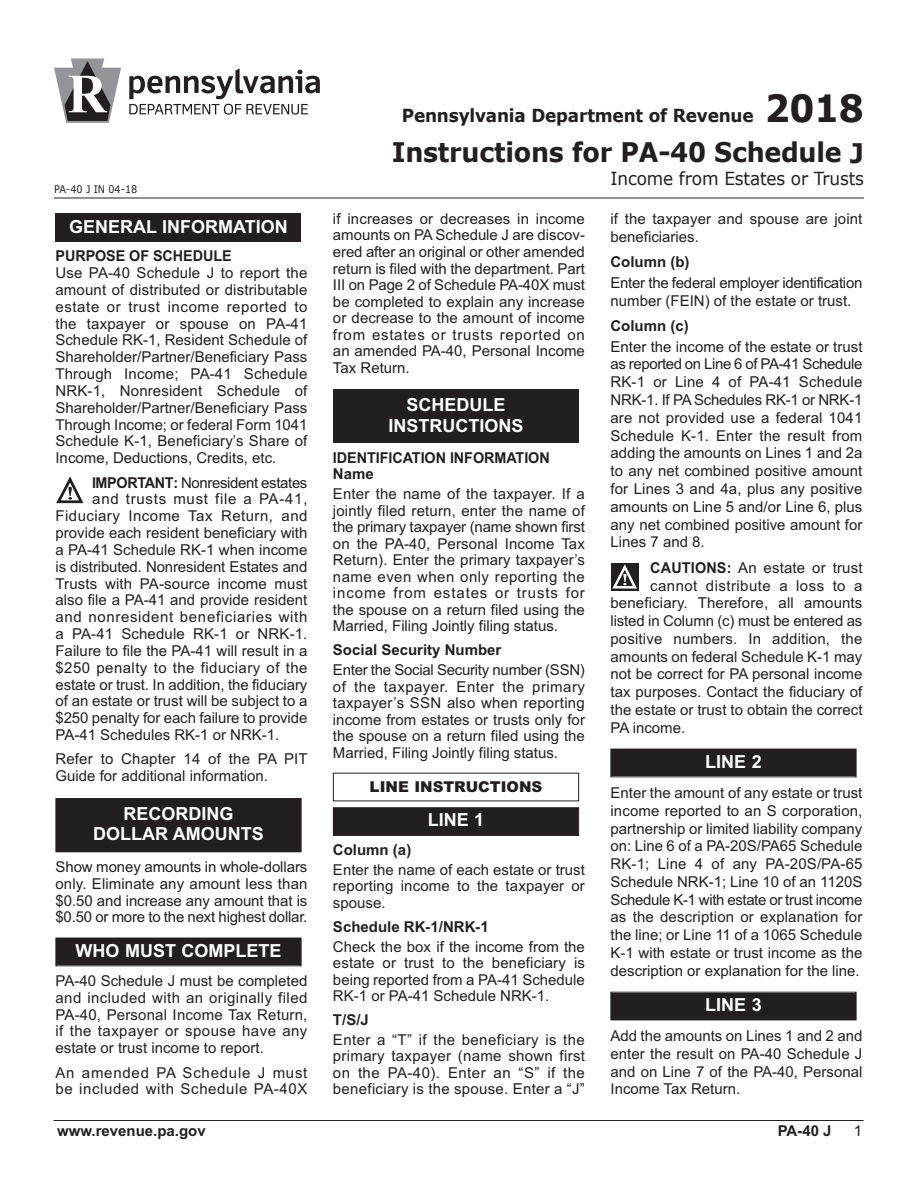
<style>
.page{position:relative;width:918px;height:1188px;background:#fff}
.page>*{position:absolute;margin:0;border:0;box-sizing:border-box;transform-origin:0 0}
.t1{font:700 27px "Verdana";letter-spacing:-.01em;color:#231f20;scale:.94 1}
.t2{font:700 18px/19.5px "Arial";color:#fff;text-align:center}
.t3{font:700 18px "Verdana";letter-spacing:-.01em;color:#231f20;scale:.94 1}
.t4{font:18px "Verdana";letter-spacing:-.01em;color:#231f20;scale:.94 1}
.t5{font:15px/16.5px "Arial";color:#231f20;text-align:justify}
.t6{font:700 15px "Arial";color:#231f20}
.t7{font:15px "Arial";letter-spacing:.03em;color:#231f20}
.t8{font:15px/16.8px "Arial";letter-spacing:.04em;color:#231f20}
.t9{font:700 15px/16.5px "Arial";color:#231f20;scale:.96 1}
.t10{font:15px "Arial";letter-spacing:.045em;color:#231f20}
.t11{font:15px "Arial";letter-spacing:-.025em;color:#231f20}
.t12{font:15px "Arial";letter-spacing:.05em;color:#231f20}
.t13{font:900 15px "Arial";color:#231f20}
.t14{font:10.5px "Verdana";color:#231f20;scale:.92 1}
.s1{font-weight:700}
.s2{font-size:37.5px}
</style>
<div class="page">
<hr style="left:54px;top:1120px;width:810px;height:1px;background:#231f20">
<hr style="left:54px;top:198px;width:810px;height:1px;background:#231f20">
<div style="left:56px;top:799px;width:245px;height:52px;background:#231f20"></div>
<div style="left:56px;top:798px;width:246px;height:54px;border:1px solid #231f20"></div>
<div style="left:56px;top:938px;width:245px;height:27px;background:#231f20"></div>
<div style="left:56px;top:938px;width:246px;height:28px;border:1px solid #231f20"></div>
<div style="left:611px;top:749px;width:245px;height:27px;background:#231f20"></div>
<div style="left:610px;top:749px;width:246px;height:28px;border:1px solid #231f20"></div>
<div style="left:334px;top:808px;width:244px;height:27px;background:#231f20"></div>
<div style="left:333px;top:807px;width:246px;height:29px;border:1px solid #231f20"></div>
<div style="left:611px;top:993px;width:245px;height:27px;background:#231f20"></div>
<div style="left:610px;top:992px;width:246px;height:28px;border:1px solid #231f20"></div>
<div style="left:611px;top:563px;width:27px;height:27px;background:#231f20"></div>
<svg style="left:612px;top:564px;width:27px;height:26px"></svg>
<svg style="left:56px;top:477px;width:27px;height:27px"></svg>
<div style="left:56px;top:213px;width:246px;height:29px;background:#231f20"></div>
<div style="left:333px;top:389px;width:246px;height:54px;background:#231f20"></div>
<svg style="left:129px;top:68px;width:191px;height:47px"></svg>
<svg style="left:54px;top:58px;width:67px;height:65px"></svg>
<p class="t14" style="left:54px;top:182px;width:92px">PA-40 J IN 04-18</p>
<p class="t2" style="left:69px;top:219px;width:220px">GENERAL INFORMATION</p>
<p class="t9" style="left:55px;top:249px;width:185px">PURPOSE OF SCHEDULE</p>
<p class="t5" style="left:55px;top:266px;width:253px">Use PA-40 Schedule J to report the amount of distributed or distributable estate or trust income reported to the taxpayer or spouse on PA-41<br>Schedule RK-1, Resident Schedule of Shareholder/Partner/Beneficiary Pass Through Income; PA-41 Schedule NRK-1, Nonresident Schedule of Shareholder/Partner/Beneficiary Pass Through Income; or federal Form 1041<br>Schedule K-1, Beneficiary’s Share of Income, Deductions, Credits, etc.</p>
<p class="t11" style="left:92px;top:477px;width:217px"><span class="s1">IMPORTANT:</span> Nonresident estates</p>
<p class="t12" style="left:92px;top:494px;width:217px">and trusts must file a PA-41,</p>
<p class="t7" style="left:55px;top:511px;width:253px">Fiduciary Income Tax Return, and</p>
<p class="t5" style="left:55px;top:526px;width:253px">provide each resident beneficiary with</p>
<p class="t5" style="left:55px;top:543px;width:253px">a PA-41 Schedule RK-1 when income</p>
<p class="t5" style="left:55px;top:560px;width:253px">is distributed. Nonresident Estates and</p>
<p class="t5" style="left:55px;top:577px;width:253px">Trusts with PA-source income must</p>
<p class="t5" style="left:55px;top:593px;width:253px">also file a PA-41 and provide resident</p>
<p class="t10" style="left:55px;top:612px;width:253px">and nonresident beneficiaries with</p>
<p class="t5" style="left:55px;top:627px;width:253px">a PA-41 Schedule RK-1 or NRK-1.</p>
<p class="t5" style="left:55px;top:644px;width:253px">Failure to file the PA-41 will result in a</p>
<p class="t7" style="left:55px;top:662px;width:253px">$250 penalty to the fiduciary of the</p>
<p class="t5" style="left:55px;top:678px;width:253px">estate or trust. In addition, the fiduciary</p>
<p class="t5" style="left:55px;top:694px;width:253px">of an estate or trust will be subject to a</p>
<p class="t5" style="left:55px;top:711px;width:253px">$250 penalty for each failure to provide</p>
<p class="t5" style="left:55px;top:728px;width:225px">PA-41 Schedules RK-1 or NRK-1.</p>
<p class="t5" style="left:55px;top:752px;width:254px">Refer to Chapter 14 of the PA PIT<br>Guide for additional information.</p>
<p class="t2" style="left:93px;top:806px;width:172px">RECORDING<br>DOLLAR AMOUNTS</p>
<p class="t5" style="left:55px;top:860px;width:253px">Show money amounts in whole-dollars only. Eliminate any amount less than $0.50 and increase any amount that is $0.50 or more to the next highest dollar.</p>
<p class="t2" style="left:76px;top:942px;width:208px">WHO MUST COMPLETE</p>
<p class="t5" style="left:55px;top:974px;width:253px">PA-40 Schedule J must be completed and included with an originally filed PA-40, Personal Income Tax Return, if the taxpayer or spouse have any estate or trust income to report.</p>
<p class="t8" style="left:55px;top:1065px;width:253px">An amended PA Schedule J must be included with Schedule PA-40X</p>
<p class="t3" style="left:402px;top:104px;width:493px">Pennsylvania Department of Revenue <span class="s2">2018</span></p>
<h1 class="t1" style="left:392px;top:135px;width:504px">Instructions for PA-40 Schedule J</h1>
<p class="t4" style="left:611px;top:167px;width:271px">Income from Estates or Trusts</p>
<p class="t5" style="left:333px;top:212px;width:254px">if increases or decreases in income amounts on PA Schedule J are discov&shy;ered after an original or other amended return is filed with the department. Part III on Page 2 of Schedule PA-40X must be completed to explain any increase or decrease to the amount of income from estates or trusts reported on an amended PA-40, Personal Income Tax Return.</p>
<p class="t2" style="left:389px;top:396px;width:136px;line-height:21px">SCHEDULE<br>INSTRUCTIONS</p>
<p class="t9" style="left:333px;top:451px;width:227px">IDENTIFICATION INFORMATION<br>Name</p>
<p class="t5" style="left:333px;top:487px;width:254px">Enter the name of the taxpayer. If a jointly filed return, enter the name of the primary taxpayer (name shown first on the PA-40, Personal Income Tax Return). Enter the primary taxpayer’s name even when only reporting the income from estates or trusts for the spouse on a return filed using the Married, Filing Jointly filing status.</p>
<p class="t6" style="left:333px;top:645px;width:170px">Social Security Number</p>
<p class="t5" style="left:333px;top:663px;width:254px">Enter the Social Security number (SSN) of the taxpayer. Enter the primary taxpayer’s SSN also when reporting income from estates or trusts only for the spouse on a return filed using the Married, Filing Jointly filing status.</p>
<p class="t13" style="left:370px;top:778px;width:174px">LINE INSTRUCTIONS</p>
<p class="t2" style="left:428px;top:812px;width:58px">LINE 1</p>
<p class="t6" style="left:333px;top:845px;width:80px">Column (a)</p>
<p class="t5" style="left:333px;top:863px;width:253px">Enter the name of each estate or trust reporting income to the taxpayer or spouse.</p>
<p class="t6" style="left:333px;top:921px;width:157px">Schedule RK-1/NRK-1</p>
<p class="t5" style="left:333px;top:940px;width:253px">Check the box if the income from the estate or trust to the beneficiary is being reported from a PA-41 Schedule RK-1 or PA-41 Schedule NRK-1.</p>
<p class="t6" style="left:333px;top:1015px;width:37px">T/S/J</p>
<p class="t5" style="left:333px;top:1033px;width:253px">Enter a “T” if the beneficiary is the primary taxpayer (name shown first on the PA-40). Enter an “S” if the beneficiary is the spouse. Enter a “J”</p>
<p class="t5" style="left:610px;top:211px;width:253px;line-height:17.9px">if the taxpayer and spouse are joint beneficiaries.</p>
<p class="t6" style="left:610px;top:256px;width:81px">Column (b)</p>
<p class="t5" style="left:610px;top:275px;width:253px;line-height:17.9px">Enter the federal employer identification number (FEIN) of the estate or trust.</p>
<p class="t6" style="left:610px;top:320px;width:80px">Column (c)</p>
<p class="t5" style="left:610px;top:339px;width:254px;line-height:17.9px">Enter the income of the estate or trust as reported on Line 6 of PA-41 Schedule RK-1 or Line 4 of PA-41 Schedule NRK-1. If PA Schedules RK-1 or NRK-1 are not provided use a federal 1041<br>Schedule K-1. Enter the result from adding the amounts on Lines 1 and 2a to any net combined positive amount for Lines 3 and 4a, plus any positive amounts on Line 5 and/or Line 6, plus any net combined positive amount for Lines 7 and 8.</p>
<p class="t5" style="left:650px;top:561px;width:214px"><span class="s1">CAUTIONS:</span> An estate or trust</p>
<p class="t7" style="left:650px;top:580px;width:214px">cannot distribute a loss to a</p>
<p class="t5" style="left:611px;top:596px;width:253px">beneficiary. Therefore, all amounts</p>
<p class="t5" style="left:611px;top:614px;width:253px">listed in Column (c) must be entered as</p>
<p class="t5" style="left:611px;top:632px;width:253px">positive numbers. In addition, the</p>
<p class="t5" style="left:611px;top:650px;width:253px">amounts on federal Schedule K-1 may</p>
<p class="t5" style="left:611px;top:667px;width:253px">not be correct for PA personal income</p>
<p class="t5" style="left:611px;top:685px;width:253px">tax purposes. Contact the fiduciary of</p>
<p class="t5" style="left:611px;top:703px;width:253px">the estate or trust to obtain the correct</p>
<p class="t5" style="left:611px;top:721px;width:76px">PA income.</p>
<p class="t2" style="left:705px;top:753px;width:58px">LINE 2</p>
<p class="t5" style="left:611px;top:785px;width:253px;line-height:17.9px">Enter the amount of any estate or trust income reported to an S corporation, partnership or limited liability company on: Line 6 of a PA-20S/PA65 Schedule RK-1; Line 4 of any PA-20S/PA-65<br>Schedule NRK-1; Line 10 of an 1120S Schedule K-1 with estate or trust income as the description or explanation for the line; or Line 11 of a 1065 Schedule K-1 with estate or trust income as the description or explanation for the line.</p>
<p class="t2" style="left:705px;top:996px;width:58px">LINE 3</p>
<p class="t5" style="left:611px;top:1028px;width:253px;line-height:17.9px">Add the amounts on Lines 1 and 2 and enter the result on PA-40 Schedule J and on Line 7 of the PA-40, Personal Income Tax Return.</p>
<p class="t6" style="left:57px;top:1125px;width:150px">www.revenue.pa.gov</p>
<p class="t6" style="left:778px;top:1125px;width:55px">PA-40 J</p>
<p class="t5" style="left:854px;top:1124px;width:10px">1</p>
</div>
